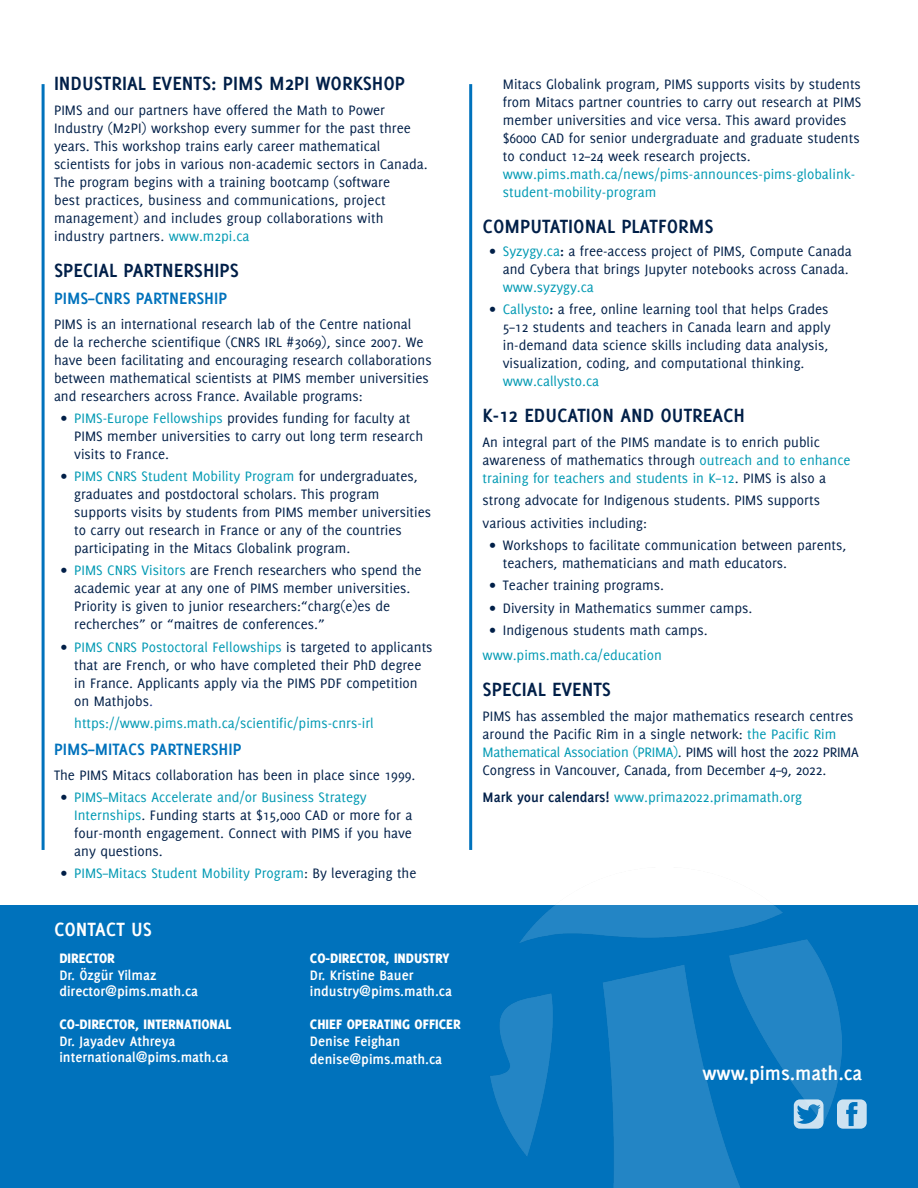
<style>
.page{position:relative;width:918px;height:1188px;background:#fff}
.page>*{position:absolute;margin:0;border:0;box-sizing:border-box;transform-origin:0 0}
.Funding_H1{font:700 21px "Delicious";color:#001f48}
.Intro{font:700 21px "Delicious";color:#fff}
.Funding_H1-2{font:700 21px "Delicious";color:#fff}
.Funding_H2{font:700 18px "Delicious";color:#0072bc}
.Body{font:15px/18px "Delicious";color:#001f48}
.t1{font:800 15px/16.5px "Delicious";color:#fff}
.t2{font:700 15px/16.5px "Delicious";color:#fff}
.Bullets_1t{font:15px "Delicious";color:#0099b3}
.Body-2{font:15px "Delicious";color:#0099b3}
.s1{color:#0099b3}
.s2{color:#253f8e}
.s3{color:#001f48}
.s4{font-weight:800}
.s5{font-weight:700}
.s6{font-weight:700;color:#001f48}
</style>
<div class="page">
<div style="left:0;top:905px;width:918px;height:283px;background:#0072bc"></div>
<img style="left:490px;top:905px;width:351px;height:283px">
<hr style="left:42px;top:84px;width:3px;height:766px;background:#0072bc">
<hr style="left:469px;top:84px;width:3px;height:766px;background:#0072bc">
<svg style="left:794px;top:1099px;width:30px;height:30px"></svg>
<svg style="left:837px;top:1099px;width:30px;height:30px"></svg>
<p class="Funding_H1" style="left:54px;top:71px;width:353px">INDUSTRIAL EVENTS: PIMS M2PI WORKSHOP</p>
<p class="Body" style="left:54px;top:101px;width:375px">PIMS and our partners have offered the Math to Power Industry (M2PI) workshop every summer for the past three years. This workshop trains early career mathematical scientists for jobs in various non-academic sectors in Canada.<br>The program begins with a training bootcamp (software<br>best practices, business and communications, project management) and includes group collaborations with industry partners. <span class="s1">www.m2pi.ca</span></p>
<p class="Funding_H1" style="left:54px;top:258px;width:186px">SPECIAL PARTNERSHIPS</p>
<p class="Funding_H2" style="left:54px;top:288px;width:175px">PIMS–CNRS PARTNERSHIP</p>
<p class="Body" style="left:54px;top:314px;width:379px">PIMS is an international research lab of the Centre national<br>de la recherche scientifique (CNRS IRL #3069), since 2007. We have been facilitating and encouraging research collaborations between mathematical scientists at PIMS member universities and researchers across France. Available programs:</p>
<p class="Body" style="left:74px;top:409px;width:350px;text-indent:-14px">• <span class="s1">PIMS-Europe Fellowships</span> provides funding for faculty at<br>PIMS member universities to carry out long term research visits to France.</p>
<p class="Body" style="left:74px;top:467px;width:358px;text-indent:-14px">• <span class="s1">PIMS CNRS Student Mobility Program</span> for undergraduates, graduates and postdoctoral scholars. This program supports visits by students from PIMS member universities to carry out research in France or any of the countries participating in the Mitacs Globalink program.</p>
<p class="Body" style="left:74px;top:561px;width:349px;text-indent:-14px">• <span class="s1">PIMS CNRS Visitors</span> are French researchers who spend the academic year at any one of PIMS member universities.<br>Priority is given to junior researchers:“charg(e)es de recherches” or “maitres de conferences.”</p>
<p class="Body" style="left:74px;top:638px;width:360px;text-indent:-14px">• <span class="s1">PIMS CNRS Postoctoral Fellowships</span> is targeted to applicants that are French, or who have completed their PhD degree in France. Applicants apply via the PIMS PDF competition on Mathjobs<span class="s2">.</span></p>
<p class="Bullets_1t" style="left:74px;top:715px;width:301px">https://www.pims.math.ca/scientific/pims-cnrs-irl</p>
<p class="Funding_H2" style="left:54px;top:739px;width:189px">PIMS–MITACS PARTNERSHIP</p>
<p class="Body" style="left:54px;top:766px;width:363px">The PIMS Mitacs collaboration has been in place since 1999.</p>
<p class="Body" style="left:74px;top:788px;width:340px;text-indent:-14px">• <span class="s1">PIMS–Mitacs Accelerate and/or Business Strategy Internships</span>. Funding starts at $15,000 CAD or more for a four-month engagement. Connect with PIMS if you have any questions.</p>
<p class="Bullets_1t" style="left:61px;top:865px;width:357px"><span class="s3">•</span> PIMS–Mitacs Student Mobility Program<span class="s3">: By leveraging the</span></p>
<p class="Funding_H1-2" style="left:54px;top:917px;width:100px">CONTACT US</p>
<p class="t2" style="left:59px;top:950px;width:99px"><span class="s4">DIRECTOR<br></span>Dr. Özgür Yilmaz</p>
<p class="t2" style="left:59px;top:983px;width:140px">director@pims.math.ca</p>
<p class="t1" style="left:59px;top:1016px;width:173px">CO-DIRECTOR, INTERNATIONAL<br><span class="s5">Dr. Jayadev Athreya</span></p>
<p class="t2" style="left:59px;top:1049px;width:171px">international@pims.math.ca</p>
<p class="t1" style="left:310px;top:950px;width:141px">CO-DIRECTOR, INDUSTRY<br><span class="s5">Dr. Kristine Bauer</span></p>
<p class="t2" style="left:310px;top:983px;width:144px">industry@pims.math.ca</p>
<p class="t1" style="left:310px;top:1016px;width:152px">CHIEF OPERATING OFFICER<br><span class="s5">Denise Feighan</span></p>
<p class="t2" style="left:310px;top:1050px;width:134px">denise@pims.math.ca</p>
<p class="Body" style="left:503px;top:75px;width:360px">Mitacs Globalink program, PIMS supports visits by students from Mitacs partner countries to carry out research at PIMS member universities and vice versa. This award provides $6000 CAD for senior undergraduate and graduate students to conduct 12–24 week research projects. <span class="s1">www.pims.math.ca/news/pims-announces-pims-globalink&shy;student-mobility-program</span></p>
<p class="Funding_H1" style="left:483px;top:215px;width:232px">COMPUTATIONAL PLATFORMS</p>
<p class="Body" style="left:503px;top:242px;width:350px;text-indent:-14px">• <span class="s1">Syzygy.ca</span><span class="s5">:</span> a free-access project of PIMS, Compute Canada and Cybera that brings Jupyter notebooks across Canada. <span class="s1">www.syzygy.ca</span></p>
<p class="Body" style="left:503px;top:300px;width:329px;text-indent:-14px">• <span class="s1">Callysto</span><span class="s5">:</span> a free, online learning tool that helps Grades 5–12 students and teachers in Canada learn and apply in-demand data science skills including data analysis, visualization, coding, and computational thinking. <span class="s1">www.callysto.ca</span></p>
<p class="Funding_H1" style="left:483px;top:403px;width:264px">K-12 EDUCATION AND OUTREACH</p>
<p class="Body" style="left:483px;top:433px;width:370px">An integral part of the PIMS mandate is to enrich public awareness of mathematics through <span class="s1">outreach and to enhance training for teachers and students in K–12</span>. PIMS is also a</p>
<p class="Body" style="left:483px;top:489px;width:339px;line-height:22.5px">strong advocate for Indigenous students. PIMS supports various activities including:</p>
<p class="Body" style="left:503px;top:536px;width:345px;text-indent:-14px">• Workshops to facilitate communication between parents, teachers, mathematicians and math educators.</p>
<p class="Body" style="left:489px;top:576px;width:176px">• Teacher training programs.</p>
<p class="Body" style="left:489px;top:599px;width:264px">• Diversity in Mathematics summer camps.</p>
<p class="Body" style="left:489px;top:621px;width:220px">• Indigenous students math camps.</p>
<p class="Body-2" style="left:483px;top:646px;width:181px">www.pims.math.ca/education</p>
<p class="Funding_H1" style="left:483px;top:677px;width:130px">SPECIAL EVENTS</p>
<p class="Body" style="left:483px;top:706px;width:378px">PIMS has assembled the major mathematics research centres around the Pacific Rim in a single network: <span class="s1">the Pacific Rim Mathematical Association (PRIMA)</span>. PIMS will host the 2022 PRIMA Congress in Vancouver, Canada, from December 4–9, 2022.</p>
<p class="Body-2" style="left:483px;top:788px;width:321px"><span class="s6">Mark your calendars!</span> www.prima2022.primamath.org</p>
<p class="Intro" style="left:703px;top:1062px;width:161px">www.pims.math.ca</p>
</div>
